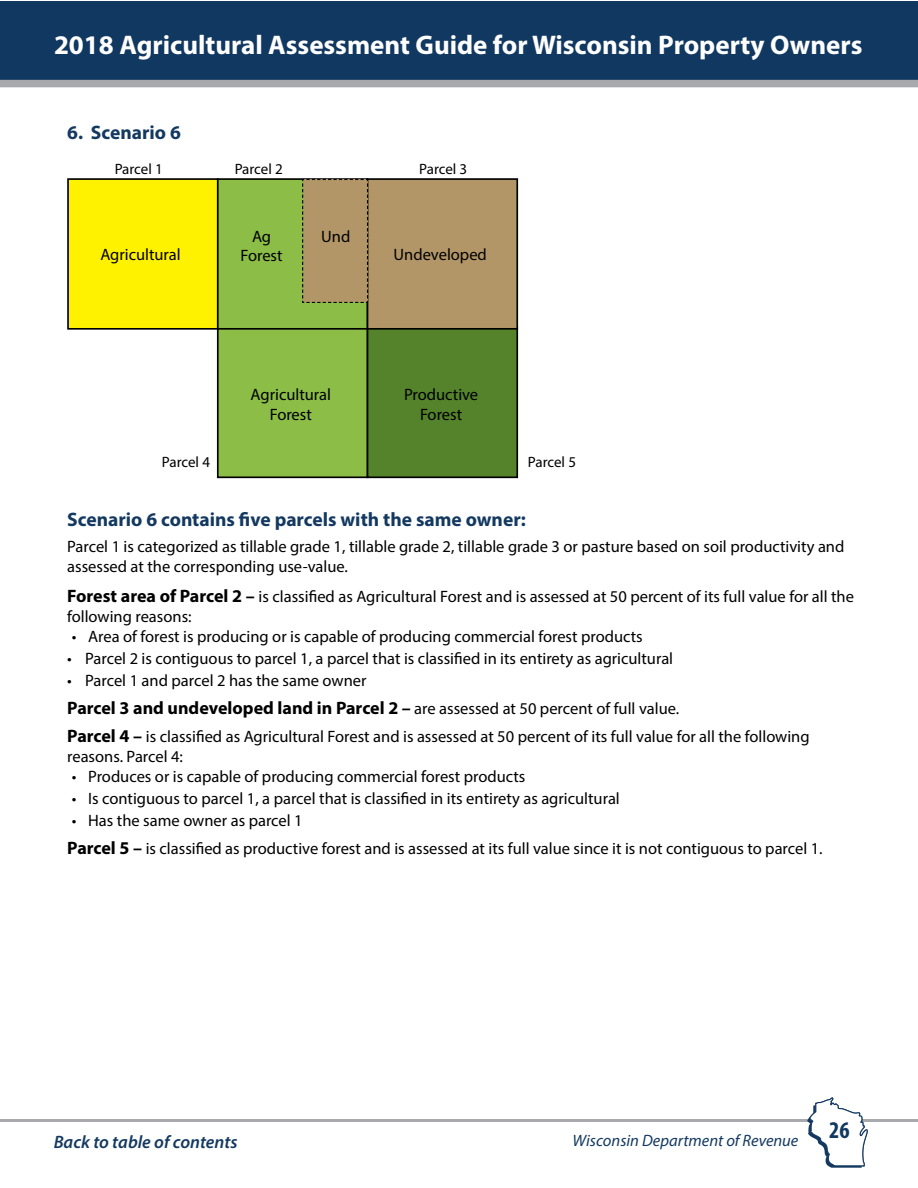
<style>
.page{position:relative;width:918px;height:1188px;background:#fff}
.page>*{position:absolute;margin:0;border:0;box-sizing:border-box;transform-origin:0 0}
.t1{font:700 27px "Myriad Pro";color:#fff}
.t2{font:700 condensed 24px "Myriad Pro";color:#113861}
.t3{font:700 19.5px "Myriad Pro";color:#143961}
.t4{font:700 18px "Myriad Pro";color:#000}
.t5{font:italic 600 18px "Myriad Pro";color:#143961}
.t6{font:16.5px/19.8px "Myriad Pro";color:#000}
.t7{font:italic 16.5px "Myriad Pro";color:#143961}
.t8{font:15px "Myriad Pro";letter-spacing:-.005em;color:#000}
.s1{font-weight:700;font-size:18px}
.s2{font-weight:400;font-size:16.5px}
</style>
<div class="page">
<div style="left:1px;top:1px;width:917px;height:86px;background:#113861"></div>
<div style="left:0;top:80px;width:918px;height:7px;background:#a7a9ac"></div>
<hr style="left:0;top:1119px;width:918px;height:3px;background:#a7a9ac">
<svg style="left:807px;top:1097px;width:61px;height:71px"></svg>
<div style="left:218px;top:328px;width:150px;height:149px;background:#8bbd47"></div>
<div style="left:217px;top:327px;width:151px;height:151px;border:2px solid #000"></div>
<div style="left:368px;top:328px;width:149px;height:149px;background:#54832b"></div>
<div style="left:367px;top:327px;width:151px;height:151px;border:2px solid #000"></div>
<div style="left:68px;top:179px;width:150px;height:150px;background:#fff200"></div>
<div style="left:67px;top:178px;width:152px;height:152px;border:2px solid #000"></div>
<div style="left:218px;top:179px;width:150px;height:150px;background:#8bbd47"></div>
<div style="left:217px;top:178px;width:151px;height:152px;border:2px solid #000"></div>
<div style="left:368px;top:179px;width:149px;height:150px;background:#b39667"></div>
<div style="left:367px;top:178px;width:151px;height:152px;border:2px solid #000"></div>
<svg style="left:302px;top:178px;width:67px;height:126px"></svg>
<h1 class="t1" style="left:54px;top:27px;width:810px">2018 Agricultural Assessment Guide for Wisconsin Property Owners</h1>
<p class="t3" style="left:67px;top:120px;width:115px">6. Scenario 6</p>
<p class="t8" style="left:115px;top:160px;width:50px">Parcel 1</p>
<p class="t8" style="left:235px;top:160px;width:50px">Parcel 2</p>
<p class="t8" style="left:419px;top:160px;width:50px">Parcel 3</p>
<p class="t6" style="left:252px;top:226px;width:21px">Ag</p>
<p class="t6" style="left:321px;top:226px;width:31px">Und</p>
<p class="t6" style="left:100px;top:244px;width:82px">Agricultural</p>
<p class="t6" style="left:241px;top:246px;width:44px">Forest</p>
<p class="t6" style="left:394px;top:244px;width:95px">Undeveloped</p>
<p class="t6" style="left:251px;top:385px;width:82px;text-align:center">Agricultural<br>Forest</p>
<p class="t6" style="left:404px;top:385px;width:76px;text-align:center">Productive<br>Forest</p>
<p class="t8" style="left:162px;top:453px;width:50px">Parcel 4</p>
<p class="t8" style="left:528px;top:453px;width:50px">Parcel 5</p>
<p class="t3" style="left:67px;top:506px;width:460px">Scenario 6 contains five parcels with the same owner:</p>
<p class="t6" style="left:67px;top:536px;width:779px">Parcel 1 is categorized as tillable grade 1, tillable grade 2, tillable grade 3 or pasture based on soil productivity and assessed at the corresponding use-value.</p>
<p class="t6" style="left:67px;top:586px;width:788px"><span class="s1">Forest area of Parcel 2 –</span> is classified as Agricultural Forest and is assessed at 50 percent of its full value for all the following reasons:</p>
<p class="t6" style="left:72px;top:626px;width:573px">• Area of forest is producing or is capable of producing commercial forest products</p>
<p class="t6" style="left:67px;top:648px;width:608px">• Parcel 2 is contiguous to parcel 1, a parcel that is classified in its entirety as agricultural</p>
<p class="t6" style="left:67px;top:670px;width:301px">• Parcel 1 and parcel 2 has the same owner</p>
<p class="t4" style="left:67px;top:696px;width:612px">Parcel 3 and undeveloped land in Parcel 2 – <span class="s2">are assessed at 50 percent of full value.</span></p>
<p class="t6" style="left:67px;top:727px;width:744px"><span class="s1">Parcel 4 –</span> is classified as Agricultural Forest and is assessed at 50 percent of its full value for all the following reasons. Parcel 4:</p>
<p class="t6" style="left:72px;top:766px;width:455px">• Produces or is capable of producing commercial forest products</p>
<p class="t6" style="left:72px;top:788px;width:550px">• Is contiguous to parcel 1, a parcel that is classified in its entirety as agricultural</p>
<p class="t6" style="left:67px;top:806px;width:756px;line-height:28.3px">• Has the same owner as parcel 1<br><span class="s1">Parcel 5 –</span> is classified as productive forest and is assessed at its full value since it is not contiguous to parcel 1.</p>
<p class="t5" style="left:54px;top:1130px;width:185px">Back to table of contents</p>
<p class="t7" style="left:573px;top:1130px;width:227px">Wisconsin Department of Revenue</p>
<h2 class="t2" style="left:829px;top:1115px;width:22px">26</h2>
</div>
